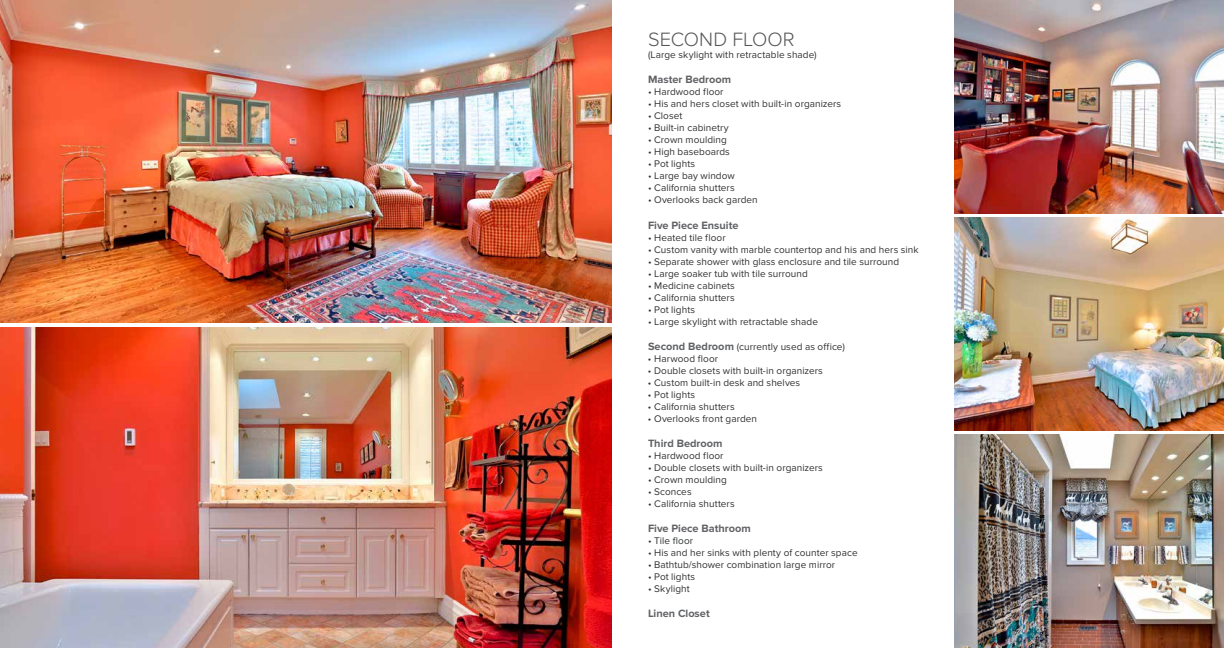
<style>
.page{position:relative;width:1224px;height:648px;background:#fff}
.page>*{position:absolute;margin:0;border:0;box-sizing:border-box;transform-origin:0 0}
.t1{font:300 20px "Proxima Nova";letter-spacing:-.005em;color:#555659}
.t2{font:700 11px "Proxima Nova";color:#606265}
.t3{font:10px "Proxima Nova";letter-spacing:.005em;color:#313233}
.s1{font-weight:700;font-size:11px;color:#606265}
</style>
<div class="page">
<img style="left:954px;top:0;width:270px;height:214px">
<img style="left:954px;top:217px;width:270px;height:214px">
<img style="left:954px;top:434px;width:270px;height:214px">
<img style="left:0;top:0;width:612px;height:322px">
<img style="left:0;top:328px;width:612px;height:320px">
<h1 class="t1" style="left:648px;top:28px;width:148px">SECOND FLOOR</h1>
<p class="t3" style="left:648px;top:49px;width:170px">(Large skylight with retractable shade)</p>
<p class="t2" style="left:648px;top:74px;width:85px">Master Bedroom</p>
<p class="t3" style="left:648px;top:86px;width:77px">• Hardwood floor</p>
<p class="t3" style="left:648px;top:98px;width:195px">• His and hers closet with built-in organizers</p>
<p class="t3" style="left:648px;top:110px;width:36px">• Closet</p>
<p class="t3" style="left:648px;top:122px;width:82px">• Built-in cabinetry</p>
<p class="t3" style="left:648px;top:134px;width:80px">• Crown moulding</p>
<p class="t3" style="left:648px;top:146px;width:83px">• High baseboards</p>
<p class="t3" style="left:648px;top:158px;width:49px">• Pot lights</p>
<p class="t3" style="left:648px;top:170px;width:88px">• Large bay window</p>
<p class="t3" style="left:648px;top:182px;width:88px">• California shutters</p>
<p class="t3" style="left:648px;top:194px;width:111px">• Overlooks back garden</p>
<p class="t2" style="left:648px;top:219px;width:92px">Five Piece Ensuite</p>
<p class="t3" style="left:648px;top:232px;width:79px">• Heated tile floor</p>
<p class="t3" style="left:648px;top:244px;width:272px">• Custom vanity with marble countertop and his and hers sink</p>
<p class="t3" style="left:648px;top:256px;width:253px">• Separate shower with glass enclosure and tile surround</p>
<p class="t3" style="left:648px;top:268px;width:161px">• Large soaker tub with tile surround</p>
<p class="t3" style="left:648px;top:280px;width:88px">• Medicine cabinets</p>
<p class="t3" style="left:648px;top:292px;width:88px">• California shutters</p>
<p class="t3" style="left:648px;top:304px;width:49px">• Pot lights</p>
<p class="t3" style="left:648px;top:316px;width:171px">• Large skylight with retractable shade</p>
<p class="t3" style="left:648px;top:341px;width:198px"><span class="s1">Second Bedroom</span> (currently used as office)</p>
<p class="t3" style="left:648px;top:353px;width:72px">• Harwood floor</p>
<p class="t3" style="left:648px;top:365px;width:176px">• Double closets with built-in organizers</p>
<p class="t3" style="left:648px;top:377px;width:154px">• Custom built-in desk and shelves</p>
<p class="t3" style="left:648px;top:389px;width:49px">• Pot lights</p>
<p class="t3" style="left:648px;top:401px;width:88px">• California shutters</p>
<p class="t3" style="left:648px;top:413px;width:111px">• Overlooks front garden</p>
<p class="t2" style="left:648px;top:437px;width:76px">Third Bedroom</p>
<p class="t3" style="left:648px;top:450px;width:77px">• Hardwood floor</p>
<p class="t3" style="left:648px;top:462px;width:176px">• Double closets with built-in organizers</p>
<p class="t3" style="left:648px;top:474px;width:80px">• Crown moulding</p>
<p class="t3" style="left:648px;top:486px;width:45px">• Sconces</p>
<p class="t3" style="left:648px;top:498px;width:88px">• California shutters</p>
<p class="t2" style="left:648px;top:522px;width:104px">Five Piece Bathroom</p>
<p class="t3" style="left:648px;top:535px;width:47px">• Tile floor</p>
<p class="t3" style="left:648px;top:547px;width:211px">• His and her sinks with plenty of counter space</p>
<p class="t3" style="left:648px;top:559px;width:189px">• Bathtub/shower combination large mirror</p>
<p class="t3" style="left:648px;top:571px;width:49px">• Pot lights</p>
<p class="t3" style="left:648px;top:583px;width:43px">• Skylight</p>
<p class="t2" style="left:648px;top:608px;width:63px">Linen Closet</p>
</div>
